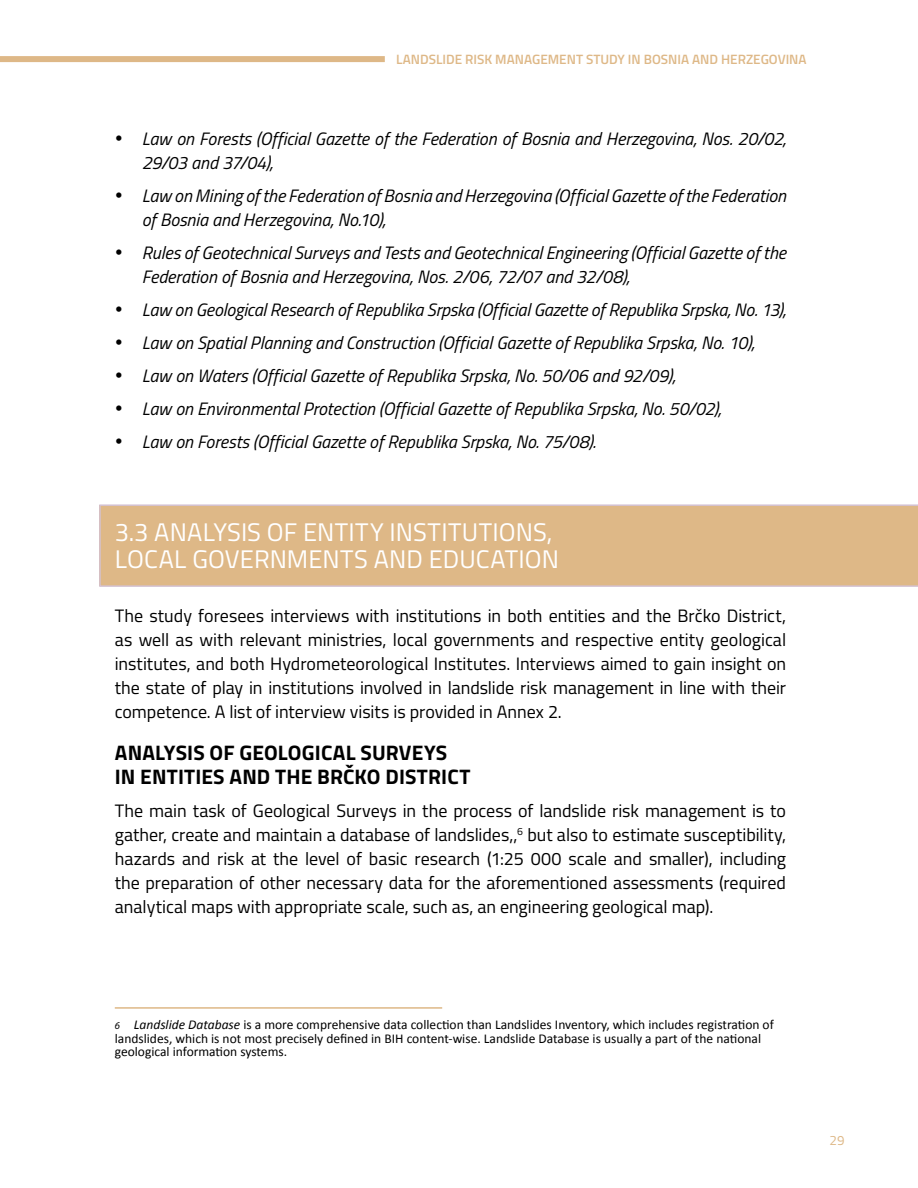
<style>
.page{position:relative;width:918px;height:1188px;background:#fff}
.page>*{position:absolute;margin:0;border:0;box-sizing:border-box;transform-origin:0 0}
.t1{font:25.5px "Titillium";color:#fff}
.t2{font:700 21px "Titillium";letter-spacing:.01em;color:#000}
.t3{font:18px/24px "Titillium";letter-spacing:-.005em;color:#000;text-align:justify}
.t4{font:italic 18px/24px "Titillium";letter-spacing:-.005em;color:#000}
.t5{font:13.5px/13.5px "Calibri";color:#000}
.t6{font:600 13.5px "Titillium";color:#deb887}
.t7{font:13.5px "Titillium Regular Upright";color:#deb887}
.s1{font-family:"Myriad Pro";font-style:italic;font-size:10.5px}
.s2{font-style:italic}
</style>
<div class="page">
<div style="left:0;top:56px;width:385px;height:6px;background:#deb887"></div>
<div style="left:99px;top:504px;width:819px;height:83px;background:#deb887"></div>
<hr style="left:115px;top:1007px;width:327px;height:2px;background:#deb887">
<p class="t6" style="left:396px;top:49px;width:412px">LANDSLIDE RISK MANAGEMENT STUDY IN BOSNIA AND HERZEGOVINA</p>
<p class="t4" style="left:142px;top:126px;width:646px;text-indent:-27px">• Law on Forests (Official Gazette of the Federation of Bosnia and Herzegovina, Nos. 20/02,<br>29/03 and 37/04),</p>
<p class="t4" style="left:142px;top:183px;width:646px;text-indent:-27px">• Law on Mining of the Federation of Bosnia and Herzegovina (Official Gazette of the Federation of Bosnia and Herzegovina, No.10),</p>
<p class="t4" style="left:142px;top:240px;width:646px;text-indent:-27px">• Rules of Geotechnical Surveys and Tests and Geotechnical Engineering (Official Gazette of the<br>Federation of Bosnia and Herzegovina, Nos. 2/06, 72/07 and 32/08),</p>
<p class="t4" style="left:115px;top:297px;width:673px">• Law on Geological Research of Republika Srpska (Official Gazette of Republika Srpska, No. 13),</p>
<p class="t4" style="left:115px;top:330px;width:642px">• Law on Spatial Planning and Construction (Official Gazette of Republika Srpska, No. 10),</p>
<p class="t4" style="left:115px;top:363px;width:562px">• Law on Waters (Official Gazette of Republika Srpska, No. 50/06 and 92/09),</p>
<p class="t4" style="left:115px;top:396px;width:608px">• Law on Environmental Protection (Official Gazette of Republika Srpska, No. 50/02),</p>
<p class="t4" style="left:115px;top:429px;width:483px">• Law on Forests (Official Gazette of Republika Srpska, No. 75/08).</p>
<h1 class="t1" style="left:115px;top:514px;width:69px">3.3 Analysis</h1>
<h1 class="t1" style="left:267px;top:514px;width:65px">of Entity</h1>
<h1 class="t1" style="left:390px;top:514px;width:21px">Institutions</h1>
<h1 class="t1" style="left:547px;top:514px;width:7px">,</h1>
<h1 class="t1" style="left:115px;top:541px;width:28px">Local</h1>
<h1 class="t1" style="left:192px;top:541px;width:65px">Governments</h1>
<h1 class="t1" style="left:374px;top:541px;width:17px">and</h1>
<h1 class="t1" style="left:429px;top:541px;width:30px">Education</h1>
<p class="t3" style="left:115px;top:603px;width:673px">The study foresees interviews with institutions in both entities and the Brčko District, as well as with relevant ministries, local governments and respective entity geological institutes, and both Hydrometeorological Institutes. Interviews aimed to gain insight on the state of play in institutions involved in landslide risk management in line with their competence. A list of interview visits is provided in Annex 2.</p>
<p class="t2" style="left:115px;top:737px;width:211px">ANALYSIS OF GEOLOGICAL</p>
<p class="t2" style="left:361px;top:737px;width:88px">SURVEYS</p>
<p class="t2" style="left:115px;top:761px;width:62px">IN ENTITI</p>
<p class="t2" style="left:201px;top:761px;width:250px">ES AND THE BRČKO DISTRICT</p>
<p class="t3" style="left:115px;top:797px;width:673px">The main task of Geological Surveys in the process of landslide risk management is to gather, create and maintain a database of landslides,,<sup>6</sup> but also to estimate susceptibility, hazards and risk at the level of basic research (1:25 000 scale and smaller), including the preparation of other necessary data for the aforementioned assessments (required analytical maps with appropriate scale, such as, an engineering geological map).</p>
<p class="t5" style="left:115px;top:1018px;width:661px"><span class="s1">6</span> <span class="s2">Landslide Database</span> is a more comprehensive data collection than Landslides Inventory, which includes registration of landslides, which is not most precisely defined in BIH content-wise. Landslide Database is usually a part of the national geological information systems.</p>
<p class="t7" style="left:830px;top:1130px;width:17px">29</p>
</div>
